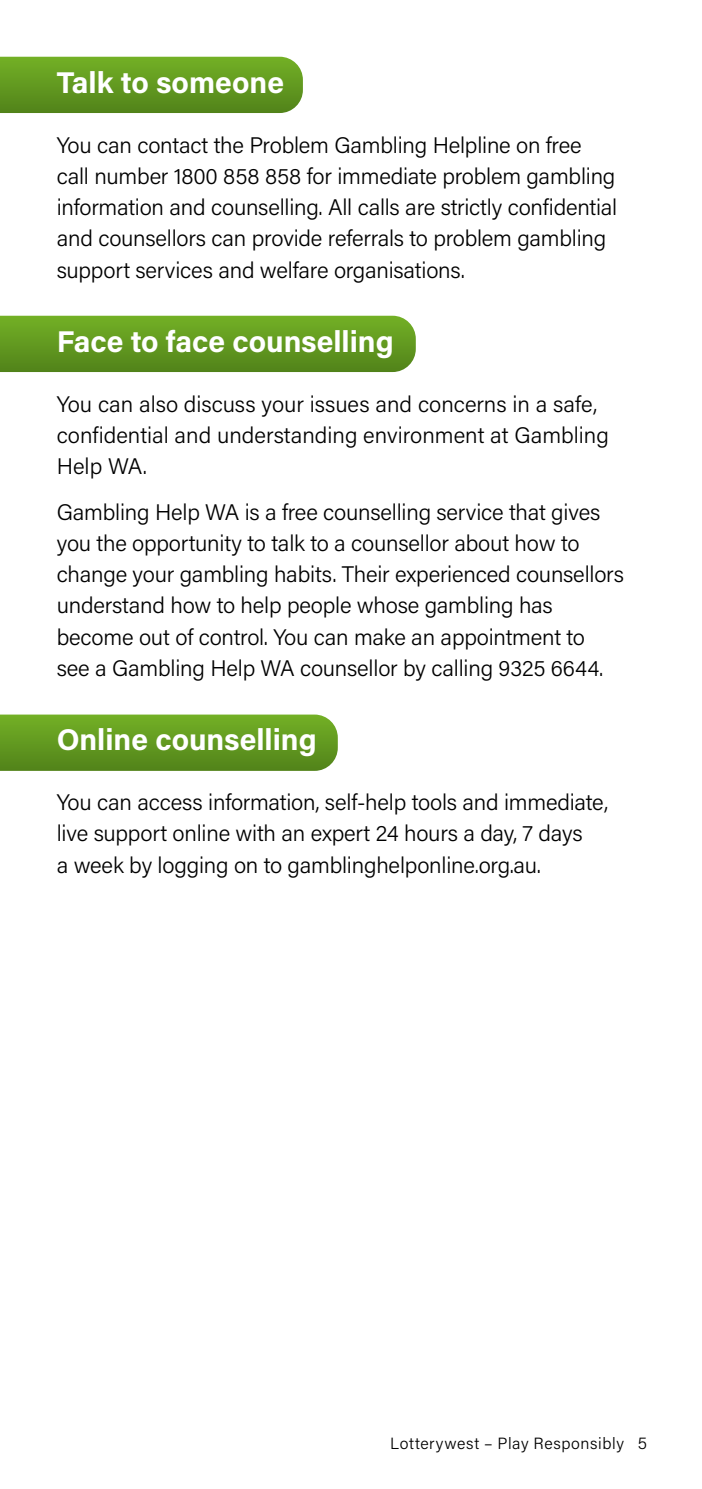
<style>
.page{position:relative;width:702px;height:1489px;background:#fff}
.page>*{position:absolute;margin:0;border:0;box-sizing:border-box;transform-origin:0 0}
.t1{font:700 30px "Acumin Pro";color:#fff}
.t2{font:300 22.5px/31.2px "Acumin Pro";letter-spacing:-.01em;color:#000}
.t3{font:300 16.25px "Acumin Pro";letter-spacing:.035em;color:#000}
</style>
<div class="page">
<svg style="left:0;top:57px;width:303px;height:56px;background:#649a22"></svg>
<svg style="left:0;top:316px;width:416px;height:56px;background:#639a22"></svg>
<svg style="left:0;top:714px;width:338px;height:56px;background:#659c24"></svg>
<h1 class="t1" style="left:57px;top:61px;width:229px">Talk to someone</h1>
<p class="t2" style="left:57px;top:128px;width:562px">You can contact the Problem Gambling Helpline on free call number 1800 858 858 for immediate problem gambling information and counselling. All calls are strictly confidential and counsellors can provide referrals to problem gambling support services and welfare organisations.</p>
<h1 class="t1" style="left:57px;top:320px;width:338px">Face to face counselling</h1>
<p class="t2" style="left:57px;top:387px;width:553px">You can also discuss your issues and concerns in a safe, confidential and understanding environment at Gambling<br>Help WA.</p>
<p class="t2" style="left:57px;top:495px;width:568px">Gambling Help WA is a free counselling service that gives you the opportunity to talk to a counsellor about how to change your gambling habits. Their experienced counsellors understand how to help people whose gambling has become out of control. You can make an appointment to<br>see a Gambling Help WA counsellor by calling 9325 6644.</p>
<h1 class="t1" style="left:57px;top:718px;width:261px">Online counselling</h1>
<p class="t2" style="left:57px;top:785px;width:553px">You can access information, self-help tools and immediate, live support online with an expert 24 hours a day, 7 days<br>a week by logging on to gamblinghelponline.org.au.</p>
<p class="t3" style="left:390px;top:1432px;width:258px">Lotterywest – Play Responsibly 5</p>
</div>
